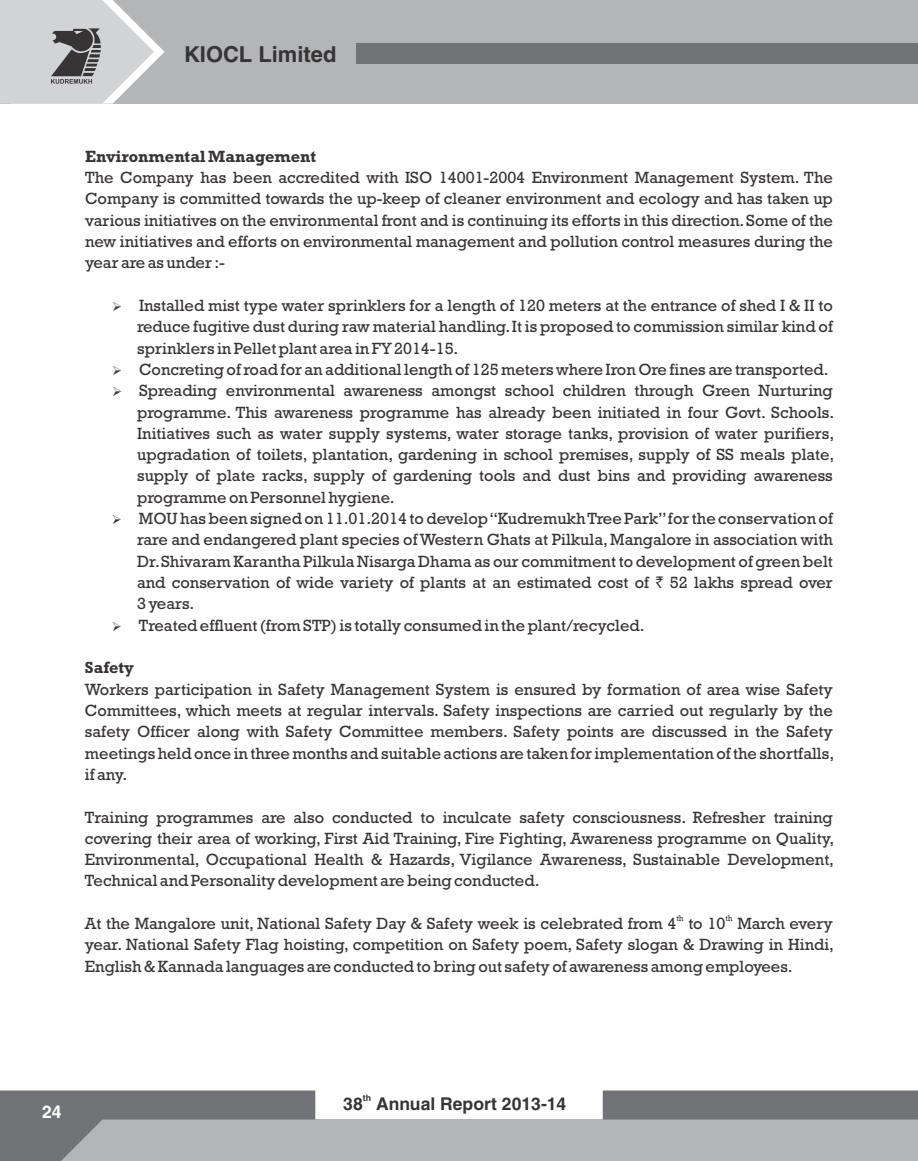
<style>
.page{position:relative;width:918px;height:1161px;background:#fff}
.page>*{position:absolute;margin:0;border:0;box-sizing:border-box;transform-origin:0 0}
.t1{font:700 21.9px "Helvetica LT";color:#373435}
.t2{font:700 17.55px "Helvetica LT";color:#373435}
.t3{font:700 17.55px "Helvetica LT";color:#fefefe}
.t4{font:16.5px/21.3px "Rockwell";color:#373435;text-align:justify}
.t5{font:700 16.5px "Rockwell";color:#373435}
.t6{font:700 8.85px "Helvetica LT";color:#373435}
.t7{font:8.25px "Rockwell";color:#373435}
.s1{font-family:"Rupee"}
</style>
<div class="page">
<div style="left:0;top:0;width:918px;height:104px;background:#b3b5b7"></div>
<div style="left:357px;top:43px;width:561px;height:21px;background:#727376"></div>
<svg style="left:0;top:0;width:165px;height:104px"></svg>
<svg style="left:0;top:1091px;width:918px;height:70px;background:#a6a8aa"></svg>
<h1 class="t1" style="left:184px;top:46px;width:154px">KIOCL Limited</h1>
<p class="t5" style="left:85px;top:150px;width:233px">Environmental Management</p>
<p class="t4" style="left:85px;top:169px;width:749px">The Company has been accredited with ISO 14001-2004 Environment Management System. The Company is committed towards the up-keep of cleaner environment and ecology and has taken up various initiatives on the environmental front and is continuing its efforts in this direction.Some of the new initiatives and efforts on environmental management and pollution control measures during the year are as under :-</p>
<p class="t4" style="left:137px;top:296px;width:697px;text-indent:-25px">➢ Installed mist type water sprinklers for a length of 120 meters at the entrance of shed I &amp; II to reduce fugitive dust during raw material handling.It is proposed to commission similar kind of sprinklers in Pellet plant area in FY 2014-15.</p>
<p class="t4" style="left:112px;top:360px;width:718px">➢ Concreting of road for an additional length of 125 meters where Iron Ore fines are transported.</p>
<p class="t4" style="left:137px;top:382px;width:699px;text-indent:-25px">➢ Spreading environmental awareness amongst school children through Green Nurturing programme. This awareness programme has already been initiated in four Govt. Schools.<br>Initiatives such as water supply systems, water storage tanks, provision of water purifiers, upgradation of toilets, plantation, gardening in school premises, supply of SS meals plate, supply of plate racks, supply of gardening tools and dust bins and providing awareness programme on Personnel hygiene.</p>
<p class="t4" style="left:137px;top:510px;width:697px;text-indent:-25px">➢ MOU has been signed on 11.01.2014 to develop “Kudremukh Tree Park”for the conservation of rare and endangered plant species of Western Ghats at Pilkula,Mangalore in association with Dr.Shivaram Karantha Pilkula Nisarga Dhama as our commitment to development of green belt and conservation of wide variety of plants at an estimated cost of <span class="s1">`</span> 52 lakhs spread over 3 years.</p>
<p class="t4" style="left:112px;top:616px;width:534px">➢ Treated effluent (from STP) is totally consumed in the plant/recycled.</p>
<p class="t5" style="left:85px;top:662px;width:51px">Safety</p>
<p class="t4" style="left:85px;top:680px;width:751px">Workers participation in Safety Management System is ensured by formation of area wise Safety Committees, which meets at regular intervals. Safety inspections are carried out regularly by the safety Officer along with Safety Committee members. Safety points are discussed in the Safety meetings held once in three months and suitable actions are taken for implementation of the shortfalls, if any.</p>
<p class="t4" style="left:85px;top:808px;width:751px">Training programmes are also conducted to inculcate safety consciousness. Refresher training covering their area of working, First Aid Training, Fire Fighting, Awareness programme on Quality, Environmental, Occupational Health &amp; Hazards, Vigilance Awareness, Sustainable Development, Technical and Personality development are being conducted.</p>
<p class="t7" style="left:676px;top:915px;width:9px">th</p>
<p class="t7" style="left:725px;top:915px;width:9px">th</p>
<p class="t4" style="left:85px;top:915px;width:751px">At the Mangalore unit, National Safety Day &amp; Safety week is celebrated from 4 to 10 March every year. National Safety Flag hoisting, competition on Safety poem, Safety slogan &amp; Drawing in Hindi, English &amp; Kannada languages are conducted to bring out safety of awareness among employees.</p>
<p class="t3" style="left:42px;top:1106px;width:21px">24</p>
<p class="t6" style="left:363px;top:1094px;width:10px">th</p>
<p class="t2" style="left:343px;top:1097px;width:225px">38 Annual Report 2013-14</p>
</div>
